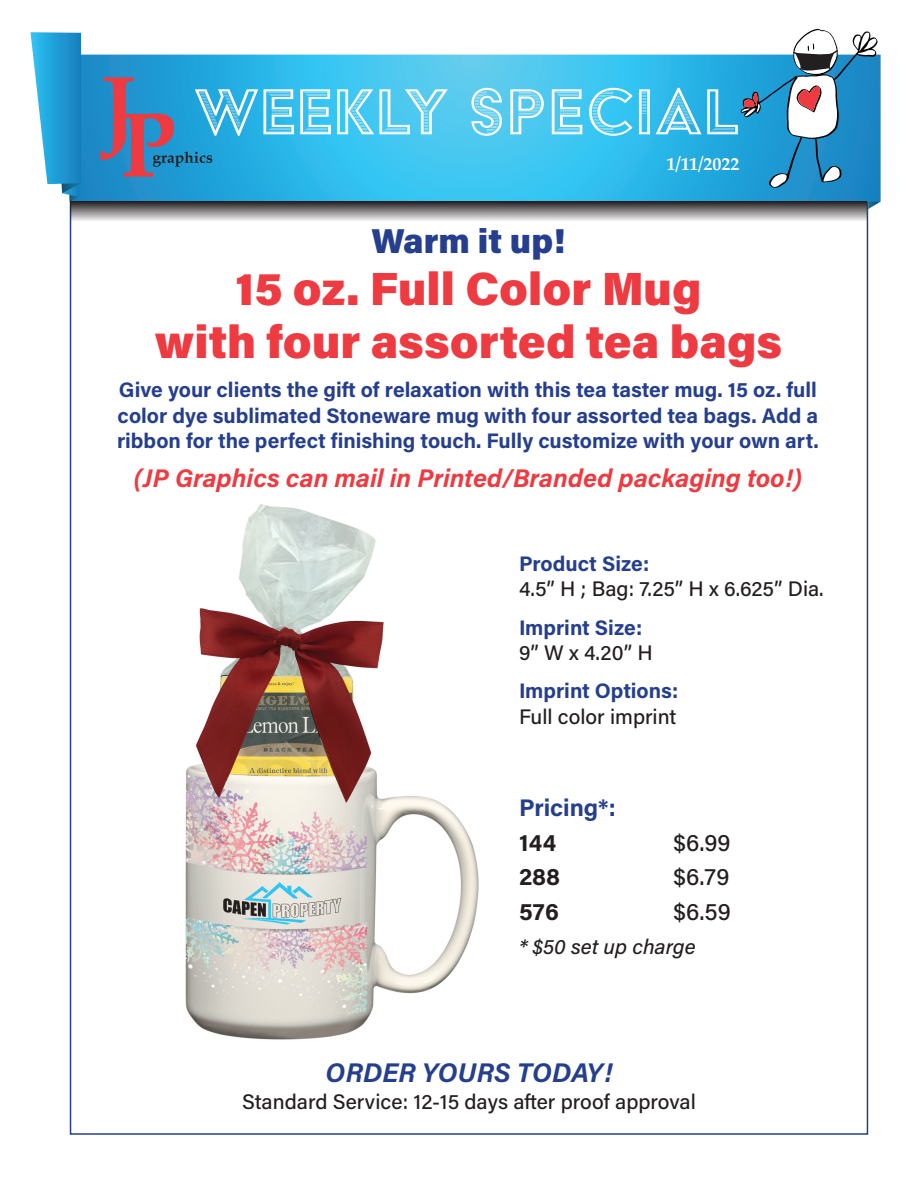
<style>
.page{position:relative;width:918px;height:1188px;background:#fff}
.page>*{position:absolute;margin:0;border:0;box-sizing:border-box;transform-origin:0 0}
.t1{font:75px "Acier BAT Text Gris";letter-spacing:.01em;color:#fff}
.t2{font:900 46.5px/52.5px "Acumin Pro";color:#ee3a41;text-align:center}
.t3{font:900 34.5px "Acumin Pro";color:#253f8e}
.t4{font:italic 700 27px "Acumin Pro";color:#253f8e}
.t5{font:italic 700 25.5px "Acumin Pro";color:#ee3a41}
.t6{font:500 24px "Acumin Pro";color:#231f20}
.t7{font:700 24px "Acumin Pro";color:#253f8e}
.t8{font:700 24px "Acumin Pro";letter-spacing:.005em;color:#231f20}
.t9{font:700 21px/25.2px "Acumin Pro";color:#253f8e;text-align:justify}
.t10{font:500 21px/25.2px "Acumin Pro";color:#231f20}
.t11{font:italic 500 21px "Acumin Pro";color:#231f20}
.t12{font:700 18px "Palatino";color:#fff}
.s1{font-weight:700;color:#253f8e}
</style>
<div class="page">
<img style="left:185px;top:504px;width:294px;height:536px">
<svg style="left:81px;top:55px;width:660px;height:146px;background:#34b9e9"></svg>
<svg style="left:31px;top:32px;width:50px;height:170px"></svg>
<div style="left:70px;top:201px;width:797px;height:20px;background:linear-gradient(to bottom,#1f1c1d,#e5e4e5)"></div>
<svg style="left:741px;top:29px;width:139px;height:180px"></svg>
<svg style="left:100px;top:77px;width:112px;height:100px;background:#4b81af"></svg>
<p class="t1" style="left:194px;top:72px;width:547px">WEEKLY SPECIAL</p>
<p class="t12" style="left:666px;top:148px;width:74px">1/11/2022</p>
<p class="t3" style="left:372px;top:216px;width:195px">Warm it up!</p>
<p class="t2" style="left:155px;top:260px;width:629px">15 oz. Full Color Mug<br>with four assorted tea bags</p>
<p class="t9" style="left:117px;top:377px;width:703px">Give your clients the gift of relaxation with this tea taster mug. 15 oz. full color dye sublimated Stoneware mug with four assorted tea bags. Add a ribbon for the perfect finishing touch. Fully customize with your own art.</p>
<p class="t5" style="left:134px;top:460px;width:669px">(JP Graphics can mail in Printed/Branded packaging too!)</p>
<p class="t9" style="left:519px;top:550px;width:132px">Product Size:</p>
<p class="t10" style="left:519px;top:575px;width:306px">4.5” H ; Bag: 7.25” H x 6.625” Dia.</p>
<p class="t9" style="left:519px;top:614px;width:125px">Imprint Size:</p>
<p class="t10" style="left:519px;top:639px;width:135px">9” W x 4.20” H</p>
<p class="t10" style="left:519px;top:678px;width:161px"><span class="s1">Imprint Options:<br></span>Full color imprint</p>
<p class="t7" style="left:519px;top:791px;width:98px">Pricing*:</p>
<p class="t8" style="left:519px;top:826px;width:39px">144</p>
<p class="t6" style="left:674px;top:826px;width:59px">$6.99</p>
<p class="t8" style="left:519px;top:860px;width:43px">288</p>
<p class="t6" style="left:674px;top:860px;width:58px">$6.79</p>
<p class="t8" style="left:519px;top:895px;width:41px">576</p>
<p class="t6" style="left:674px;top:895px;width:59px">$6.59</p>
<p class="t11" style="left:519px;top:932px;width:178px">* $50 set up charge</p>
<p class="t4" style="left:326px;top:1053px;width:288px">ORDER YOURS TODAY!</p>
<p class="t10" style="left:242px;top:1088px;width:455px">Standard Service: 12-15 days after proof approval</p>
</div>
